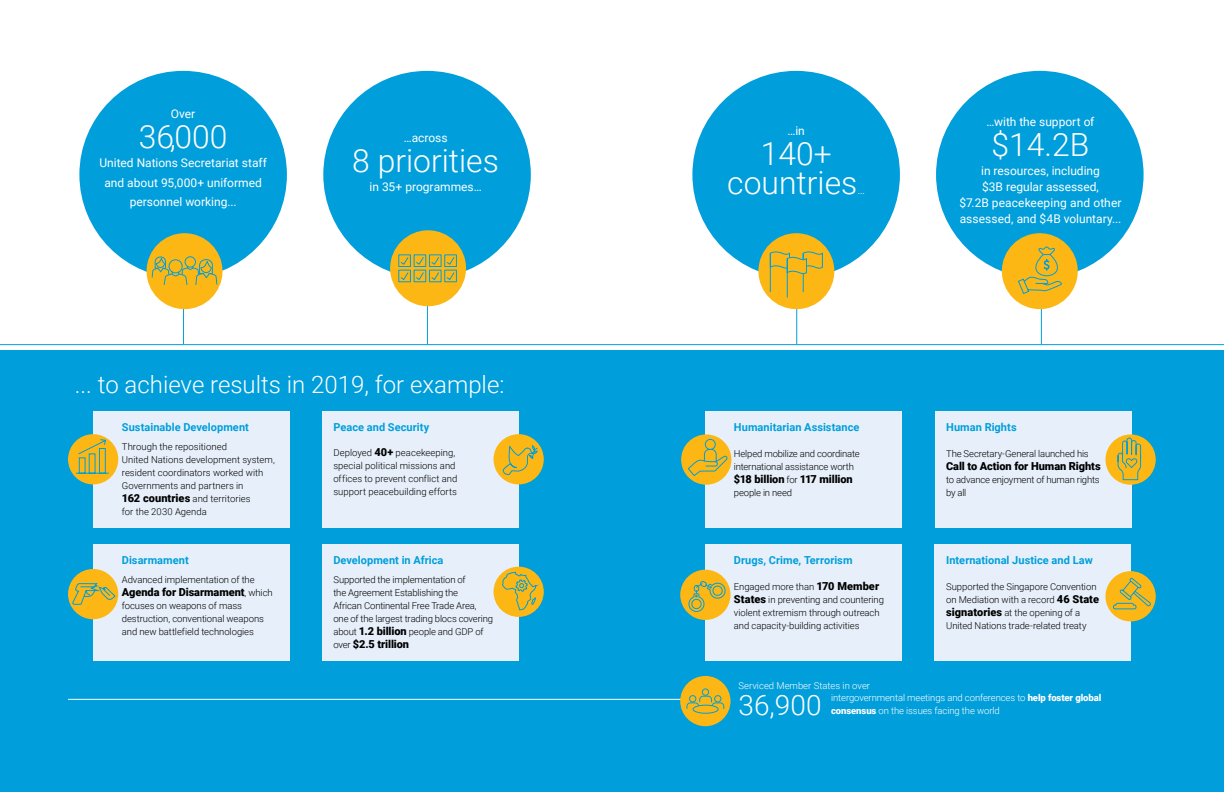
<style>
.page{position:relative;width:1224px;height:792px;background:#fff}
.page>*{position:absolute;margin:0;border:0;box-sizing:border-box;transform-origin:0 0}
.infographics_text{font:300 31.9px/29.6px "Roboto";color:#fff;text-align:center}
.infographics_text-2{font:300 28px "Roboto";color:#fff}
.infographics_text-3{font:300 24px "Roboto";color:#fff}
.infographics_text-4{font:12px/16px "Roboto";color:#fff;text-align:center}
.infographics_text-5{font:300 12px "Roboto";color:#fff}
.infographics_text-6{font:700 11px "Roboto";letter-spacing:.005em;color:#009edb}
.infographics_text-7{font:900 11px "Roboto";letter-spacing:-.01em;color:#000}
.infographics_text-8{font:300 9.5px/13px "Roboto";letter-spacing:-.005em;color:#000}
.infographics_text-9{font:300 9.5px/13px "Roboto";letter-spacing:-.01em;color:#fff}
.s1{font-weight:900;font-size:11px}
.s2{font-weight:300;font-size:9.5px}
.s3{font-weight:900}
</style>
<div class="page">
<div style="left:0;top:351px;width:1224px;height:441px;background:#009edb"></div>
<hr style="left:427px;top:276px;width:1px;height:68px;background:#009edb">
<hr style="left:1041px;top:276px;width:1px;height:68px;background:#009edb">
<hr style="left:183px;top:276px;width:1px;height:68px;background:#009edb">
<hr style="left:796px;top:276px;width:1px;height:68px;background:#009edb">
<div style="left:79px;top:71px;width:208px;height:207px;background:#009edb;border-radius:50%"></div>
<div style="left:323px;top:71px;width:208px;height:207px;background:#009edb;border-radius:50%"></div>
<div style="left:692px;top:71px;width:208px;height:207px;background:#009edb;border-radius:50%"></div>
<div style="left:936px;top:71px;width:208px;height:207px;background:#009edb;border-radius:50%"></div>
<div style="left:147px;top:233px;width:75px;height:76px;background:#fdb714;border-radius:50%"></div>
<svg style="left:151px;top:256px;width:67px;height:29px"></svg>
<div style="left:390px;top:230px;width:76px;height:76px;background:#fdb714;border-radius:50%"></div>
<div style="left:758px;top:233px;width:76px;height:76px;background:#fdb714;border-radius:50%"></div>
<div style="left:1002px;top:233px;width:76px;height:76px;background:#fdb714;border-radius:50%"></div>
<svg style="left:769px;top:251px;width:54px;height:47px"></svg>
<svg style="left:1017px;top:246px;width:45px;height:48px"></svg>
<div style="left:322px;top:411px;width:197px;height:116px;background:#e7f0fa"></div>
<div style="left:322px;top:544px;width:197px;height:116px;background:#e7f0fa"></div>
<div style="left:494px;top:567px;width:50px;height:50px;background:#fdb714;border-radius:50%"></div>
<svg style="left:502px;top:571px;width:34px;height:40px"></svg>
<div style="left:94px;top:411px;width:196px;height:116px;background:#e7f0fa"></div>
<div style="left:68px;top:434px;width:50px;height:50px;background:#fdb714;border-radius:50%"></div>
<svg style="left:75px;top:439px;width:34px;height:35px"></svg>
<div style="left:94px;top:544px;width:196px;height:116px;background:#e7f0fa"></div>
<div style="left:68px;top:569px;width:50px;height:50px;background:#fdb714;border-radius:50%"></div>
<svg style="left:72px;top:583px;width:44px;height:22px"></svg>
<div style="left:706px;top:411px;width:196px;height:116px;background:#e7f0fa"></div>
<div style="left:681px;top:434px;width:50px;height:51px;background:#fdb714;border-radius:50%"></div>
<svg style="left:687px;top:439px;width:41px;height:39px"></svg>
<div style="left:706px;top:544px;width:196px;height:116px;background:#e7f0fa"></div>
<div style="left:680px;top:570px;width:51px;height:50px;background:#fdb714;border-radius:50%"></div>
<svg style="left:688px;top:580px;width:39px;height:32px"></svg>
<div style="left:935px;top:544px;width:196px;height:116px;background:#e7f0fa"></div>
<div style="left:1105px;top:571px;width:51px;height:50px;background:#fdb714;border-radius:50%"></div>
<svg style="left:1113px;top:578px;width:38px;height:32px"></svg>
<div style="left:935px;top:411px;width:197px;height:116px;background:#e7f0fa"></div>
<div style="left:1105px;top:434px;width:51px;height:51px;background:#fdb714;border-radius:50%"></div>
<svg style="left:1117px;top:437px;width:24px;height:43px"></svg>
<hr style="left:0;top:344px;width:1224px;height:1px;background:#009edb">
<div style="left:398px;top:254px;width:13px;height:13px;border:1px solid #009edb"></div>
<svg style="left:400px;top:257px;width:9px;height:8px"></svg>
<div style="left:398px;top:270px;width:13px;height:12px;border:1px solid #009edb"></div>
<svg style="left:400px;top:272px;width:9px;height:9px"></svg>
<div style="left:414px;top:254px;width:12px;height:13px;border:1px solid #009edb"></div>
<svg style="left:416px;top:257px;width:8px;height:8px"></svg>
<svg style="left:416px;top:272px;width:8px;height:8px"></svg>
<div style="left:429px;top:254px;width:12px;height:13px;border:1px solid #009edb"></div>
<svg style="left:431px;top:257px;width:9px;height:8px"></svg>
<div style="left:429px;top:270px;width:12px;height:12px;border:1px solid #009edb"></div>
<svg style="left:431px;top:272px;width:9px;height:9px"></svg>
<div style="left:444px;top:254px;width:13px;height:13px;border:1px solid #009edb"></div>
<svg style="left:446px;top:257px;width:9px;height:8px"></svg>
<div style="left:444px;top:270px;width:13px;height:12px;border:1px solid #009edb"></div>
<svg style="left:446px;top:272px;width:9px;height:9px"></svg>
<hr style="left:68px;top:699px;width:630px;height:1px;background:#fff">
<div style="left:680px;top:676px;width:51px;height:50px;background:#fdb714;border-radius:50%"></div>
<div style="left:702px;top:689px;width:7px;height:7px;border:1px solid #009edb;border-radius:50%"></div>
<svg style="left:686px;top:695px;width:39px;height:15px"></svg>
<div style="left:693px;top:705px;width:25px;height:8px;background:#fdb714;border-radius:50%"></div>
<div style="left:693px;top:705px;width:26px;height:9px;border:1px solid #009edb;border-radius:50%"></div>
<div style="left:494px;top:434px;width:50px;height:50px;background:#fdb714;border-radius:50%"></div>
<svg style="left:502px;top:444px;width:37px;height:31px"></svg>
<p class="infographics_text-4" style="left:171px;top:106px;width:26px">Over</p>
<p class="infographics_text" style="left:139px;top:121px;width:90px">36,000</p>
<p class="infographics_text-4" style="left:99px;top:153px;width:169px;line-height:19.4px">United Nations Secretariat staff and about 95,000+ uniformed personnel working...</p>
<p class="infographics_text-4" style="left:404px;top:130px;width:45px">…across</p>
<p class="infographics_text" style="left:352px;top:145px;width:148px">8 priorities</p>
<p class="infographics_text-4" style="left:370px;top:179px;width:114px">in 35+ programmes…</p>
<p class="infographics_text-3" style="left:75px;top:368px;width:431px">... to achieve results in 2019, for example:</p>
<p class="infographics_text-6" style="left:333px;top:419px;width:97px">Peace and Security</p>
<p class="infographics_text-8" style="left:333px;top:445px;width:126px">Deployed <span class="s1">40+</span> peacekeeping, special political missions and offices to prevent conflict and support peacebuilding efforts</p>
<p class="infographics_text-6" style="left:122px;top:419px;width:129px">Sustainable Development</p>
<p class="infographics_text-8" style="left:122px;top:439px;width:154px">Through the repositioned<br>United Nations development system, resident coordinators worked with<br>Governments and partners in<br><span class="s1">162 countries</span> and territories<br>for the 2030 Agenda</p>
<p class="infographics_text-6" style="left:122px;top:552px;width:68px">Disarmament</p>
<p class="infographics_text-8" style="left:122px;top:573px;width:134px">Advanced implementation of the</p>
<p class="infographics_text-7" style="left:122px;top:584px;width:152px">Agenda for Disarmament<span class="s2">, which</span></p>
<p class="infographics_text-8" style="left:122px;top:599px;width:144px">focuses on weapons of mass destruction, conventional weapons and new battlefield technologies</p>
<p class="infographics_text-6" style="left:333px;top:552px;width:112px">Development in Africa</p>
<p class="infographics_text-8" style="left:333px;top:573px;width:161px">Supported the implementation of<br>the Agreement Establishing the<br>African Continental Free Trade Area, one of the largest trading blocs covering about <span class="s1">1.2 billion</span> people and GDP of</p>
<p class="infographics_text-7" style="left:333px;top:636px;width:77px"><span class="s2">over</span> $2.5 trillion</p>
<p class="infographics_text-4" style="left:787px;top:123px;width:19px">…in</p>
<p class="infographics_text" style="left:727px;top:137px;width:132px">140+ countries</p>
<p class="infographics_text-5" style="left:857px;top:182px;width:9px">…</p>
<p class="infographics_text-4" style="left:987px;top:113px;width:109px">…with the support of</p>
<p class="infographics_text" style="left:992px;top:128px;width:99px">$14.2B</p>
<p class="infographics_text-4" style="left:959px;top:162px;width:164px">in resources, including<br>$3B regular assessed,<br>$7.2B peacekeeping and other assessed, and $4B voluntary...</p>
<p class="infographics_text-6" style="left:734px;top:419px;width:127px">Humanitarian Assistance</p>
<p class="infographics_text-8" style="left:734px;top:446px;width:127px">Helped mobilize and coordinate international assistance worth</p>
<p class="infographics_text-7" style="left:734px;top:471px;width:120px">$18 billion <span class="s2">for</span> 117 million</p>
<p class="infographics_text-8" style="left:734px;top:485px;width:60px">people in need</p>
<p class="infographics_text-6" style="left:734px;top:552px;width:120px">Drugs, Crime, Terrorism</p>
<p class="infographics_text-8" style="left:734px;top:580px;width:152px">Engaged more than <span class="s1">170 Member States</span> in preventing and countering violent extremism through outreach and capacity-building activities</p>
<p class="infographics_text-6" style="left:946px;top:419px;width:72px">Human Rights</p>
<p class="infographics_text-8" style="left:946px;top:446px;width:144px">The Secretary-General launched his</p>
<p class="infographics_text-7" style="left:946px;top:458px;width:156px">Call to Action for Human Rights</p>
<p class="infographics_text-8" style="left:946px;top:472px;width:155px">to advance enjoyment of human rights by all</p>
<p class="infographics_text-6" style="left:946px;top:552px;width:148px">International Justice and Law</p>
<p class="infographics_text-8" style="left:946px;top:580px;width:154px">Supported the Singapore Convention on Mediation with a record <span class="s1">46 State signatories</span> at the opening of a United Nations trade-related treaty</p>
<p class="infographics_text-9" style="left:739px;top:678px;width:133px">Serviced Member States in over</p>
<p class="infographics_text-2" style="left:739px;top:685px;width:84px">36,900</p>
<p class="infographics_text-9" style="left:831px;top:691px;width:272px">intergovernmental meetings and conferences to <span class="s3">help foster global consensus</span> on the issues facing the world</p>
</div>
